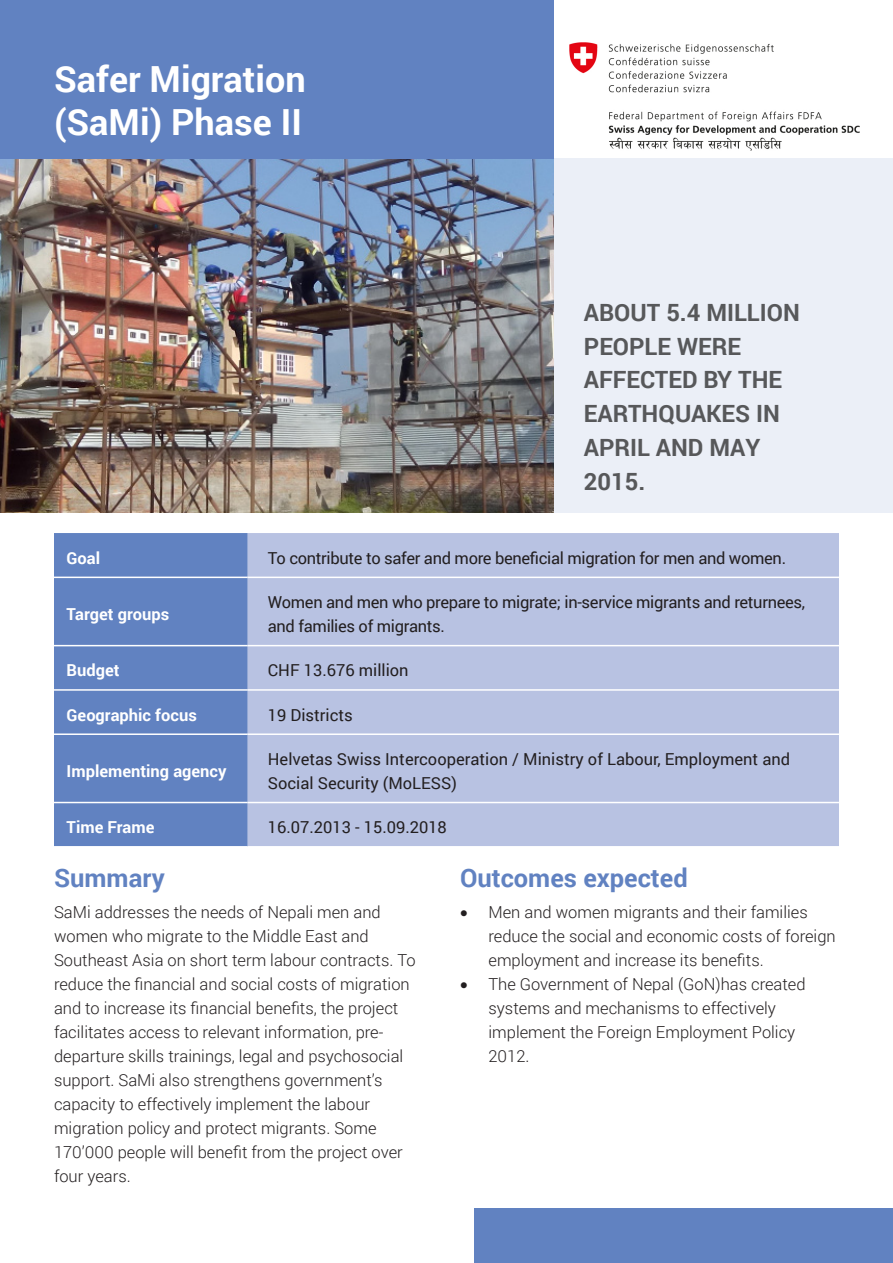
<style>
.page{position:relative;width:893px;height:1263px;background:#fff}
.page>*{position:absolute;margin:0;border:0;box-sizing:border-box;transform-origin:0 0}
.t1{font:700 36px/43.2px "Roboto";color:#fff}
.t2{font:700 25.5px "Roboto";color:#6182c1}
.t3{font:700 23.7px/33.8px "Roboto";color:#57585a}
.t4{font:300 16.5px/24px "Roboto";color:#231f20}
.t5{font:16.5px/24px "Roboto";letter-spacing:-.02em;color:#231f20}
.t6{font:16.5px/24px "Roboto";color:#231f20}
.t7{font:700 16.5px "Roboto";color:#fff}
</style>
<div class="page">
<div style="left:554px;top:159px;width:339px;height:354px;background:#ebeff7"></div>
<img style="left:0;top:159px;width:553px;height:353px">
<div style="left:54px;top:533px;width:194px;height:313px;background:#6182c1"></div>
<div style="left:248px;top:533px;width:591px;height:313px;background:#b8c2e2"></div>
<hr style="left:54px;top:577px;width:194px;height:1px;background:#fff">
<hr style="left:248px;top:577px;width:591px;height:1px;background:#fff">
<hr style="left:54px;top:645px;width:194px;height:1px;background:#fff">
<hr style="left:248px;top:645px;width:591px;height:1px;background:#fff">
<hr style="left:54px;top:689px;width:194px;height:2px;background:#fff">
<hr style="left:248px;top:689px;width:591px;height:2px;background:#fff">
<hr style="left:54px;top:733px;width:194px;height:2px;background:#fff">
<hr style="left:248px;top:733px;width:591px;height:2px;background:#fff">
<hr style="left:54px;top:802px;width:194px;height:1px;background:#fff">
<hr style="left:248px;top:802px;width:591px;height:1px;background:#fff">
<div style="left:0;top:0;width:554px;height:159px;background:#6182c1"></div>
<div style="left:474px;top:1209px;width:419px;height:54px;background:#6182c1"></div>
<img style="left:570px;top:42px;width:289px;height:108px">
<p class="t1" style="left:54px;top:56px;width:253px">Safer Migration (SaMi) Phase II</p>
<p class="t3" style="left:584px;top:295px;width:217px">ABOUT 5.4 MILLION<br>PEOPLE WERE<br>AFFECTED BY THE<br>EARTHQUAKES IN<br>APRIL AND MAY<br>2015.</p>
<p class="t7" style="left:67px;top:546px;width:35px">Goal</p>
<p class="t5" style="left:268px;top:545px;width:520px">To contribute to safer and more beneficial migration for men and women.</p>
<p class="t7" style="left:67px;top:603px;width:104px">Target groups</p>
<p class="t5" style="left:268px;top:590px;width:539px">Women and men who prepare to migrate; in-service migrants and returnees, and families of migrants.</p>
<p class="t7" style="left:67px;top:659px;width:54px">Budget</p>
<p class="t6" style="left:268px;top:658px;width:142px">CHF 13.676 million</p>
<p class="t7" style="left:67px;top:703px;width:132px">Geographic focus</p>
<p class="t6" style="left:268px;top:702px;width:86px">19 Districts</p>
<p class="t7" style="left:67px;top:759px;width:161px">Implementing agency</p>
<p class="t6" style="left:268px;top:746px;width:524px">Helvetas Swiss Intercooperation / Ministry of Labour, Employment and<br>Social Security (MoLESS)</p>
<p class="t7" style="left:67px;top:816px;width:89px">Time Frame</p>
<p class="t6" style="left:268px;top:815px;width:181px">16.07.2013 - 15.09.2018</p>
<p class="t2" style="left:54px;top:860px;width:112px">Summary</p>
<p class="t4" style="left:54px;top:899px;width:363px">SaMi addresses the needs of Nepali men and women who migrate to the Middle East and Southeast Asia on short term labour contracts. To reduce the financial and social costs of migration and to increase its financial benefits, the project facilitates access to relevant information, pre&shy;departure skills trainings, legal and psychosocial support. SaMi also strengthens government’s capacity to effectively implement the labour migration policy and protect migrants. Some 170’000 people will benefit from the project over four years.</p>
<p class="t2" style="left:460px;top:860px;width:229px">Outcomes expected</p>
<p class="t4" style="left:488px;top:899px;width:349px;text-indent:-28px">• Men and women migrants and their families reduce the social and economic costs of foreign employment and increase its benefits.</p>
<p class="t4" style="left:488px;top:971px;width:319px;text-indent:-28px">• The Government of Nepal (GoN)has created systems and mechanisms to effectively implement the Foreign Employment Policy<br>2012.</p>
</div>
